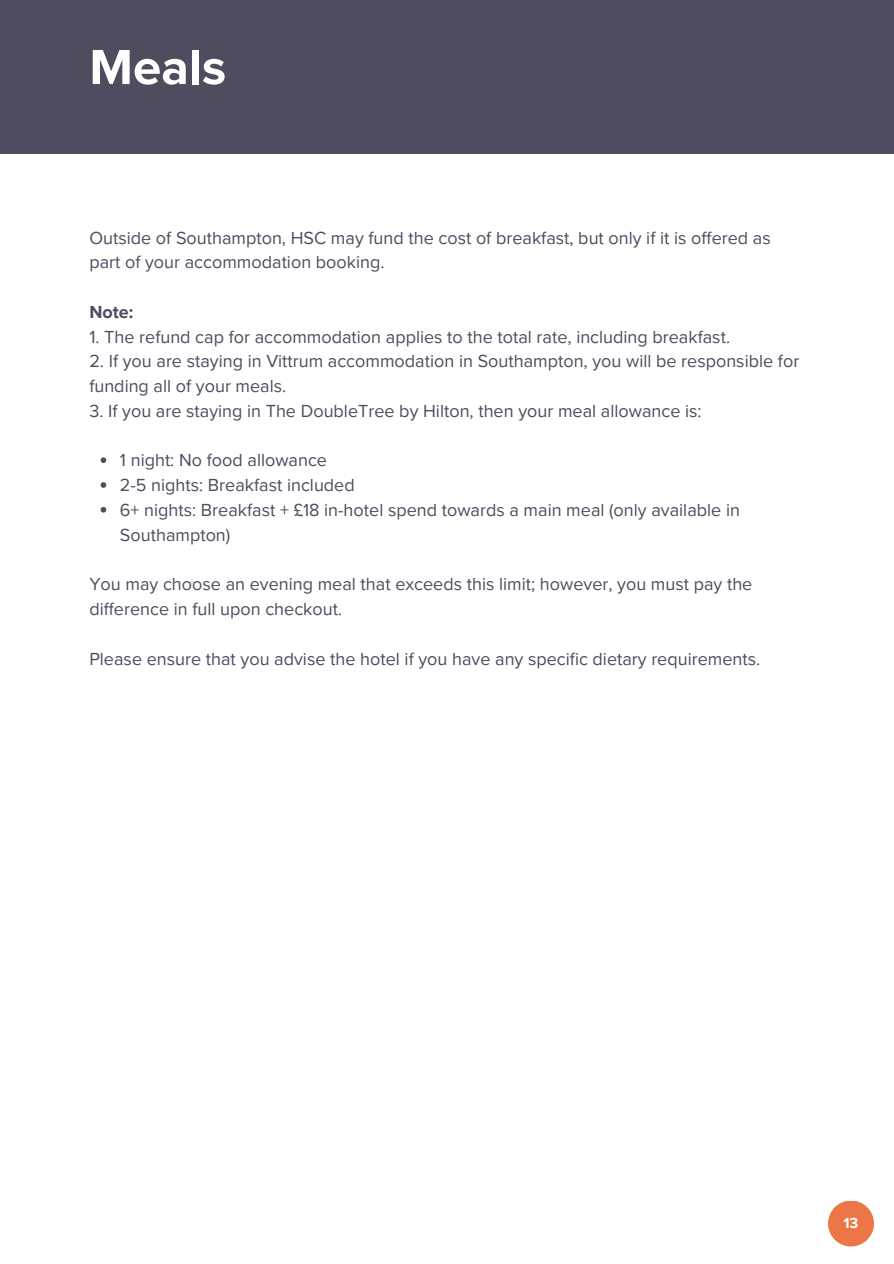
<style>
.page{position:relative;width:894px;height:1264px;background:#fff}
.page>*{position:absolute;margin:0;border:0;box-sizing:border-box;transform-origin:0 0}
.t1{font:700 51px "Proxima Nova";color:#fff}
.t2{font:18px/24.8px "Proxima Nova";color:#4e4c5f}
.t3{font:700 18px "Proxima Nova";color:#4e4c5f}
.t4{font:700 15px "Proxima Nova";color:#fff}
</style>
<div class="page">
<div style="left:0;top:0;width:893px;height:153px;background:#4e4c5f"></div>
<div style="left:827px;top:1200px;width:46px;height:46px;background:#ec7646;border-radius:50%"></div>
<svg style="left:101px;top:457px;width:5px;height:6px"></svg>
<svg style="left:101px;top:482px;width:5px;height:6px"></svg>
<svg style="left:101px;top:507px;width:5px;height:5px"></svg>
<p class="t1" style="left:89px;top:37px;width:138px">Meals</p>
<p class="t2" style="left:89px;top:225px;width:682px">Outside of Southampton, HSC may fund the cost of breakfast, but only if it is offered as part of your accommodation booking.</p>
<p class="t3" style="left:89px;top:301px;width:46px">Note:</p>
<p class="t2" style="left:89px;top:324px;width:642px">1. The refund cap for accommodation applies to the total rate, including breakfast.</p>
<p class="t2" style="left:89px;top:349px;width:711px">2. If you are staying in Vittrum accommodation in Southampton, you will be responsible for funding all of your meals.</p>
<p class="t2" style="left:89px;top:399px;width:613px">3. If you are staying in The DoubleTree by Hilton, then your meal allowance is:</p>
<p class="t2" style="left:120px;top:448px;width:621px">1 night: No food allowance<br>2-5 nights: Breakfast included<br>6+ nights: Breakfast + £18 in-hotel spend towards a main meal (only available in Southampton)</p>
<p class="t2" style="left:89px;top:572px;width:664px">You may choose an evening meal that exceeds this limit; however, you must pay the difference in full upon checkout.</p>
<p class="t2" style="left:89px;top:646px;width:672px">Please ensure that you advise the hotel if you have any specific dietary requirements.</p>
<h1 class="t4" style="left:843px;top:1213px;width:16px">13</h1>
</div>
